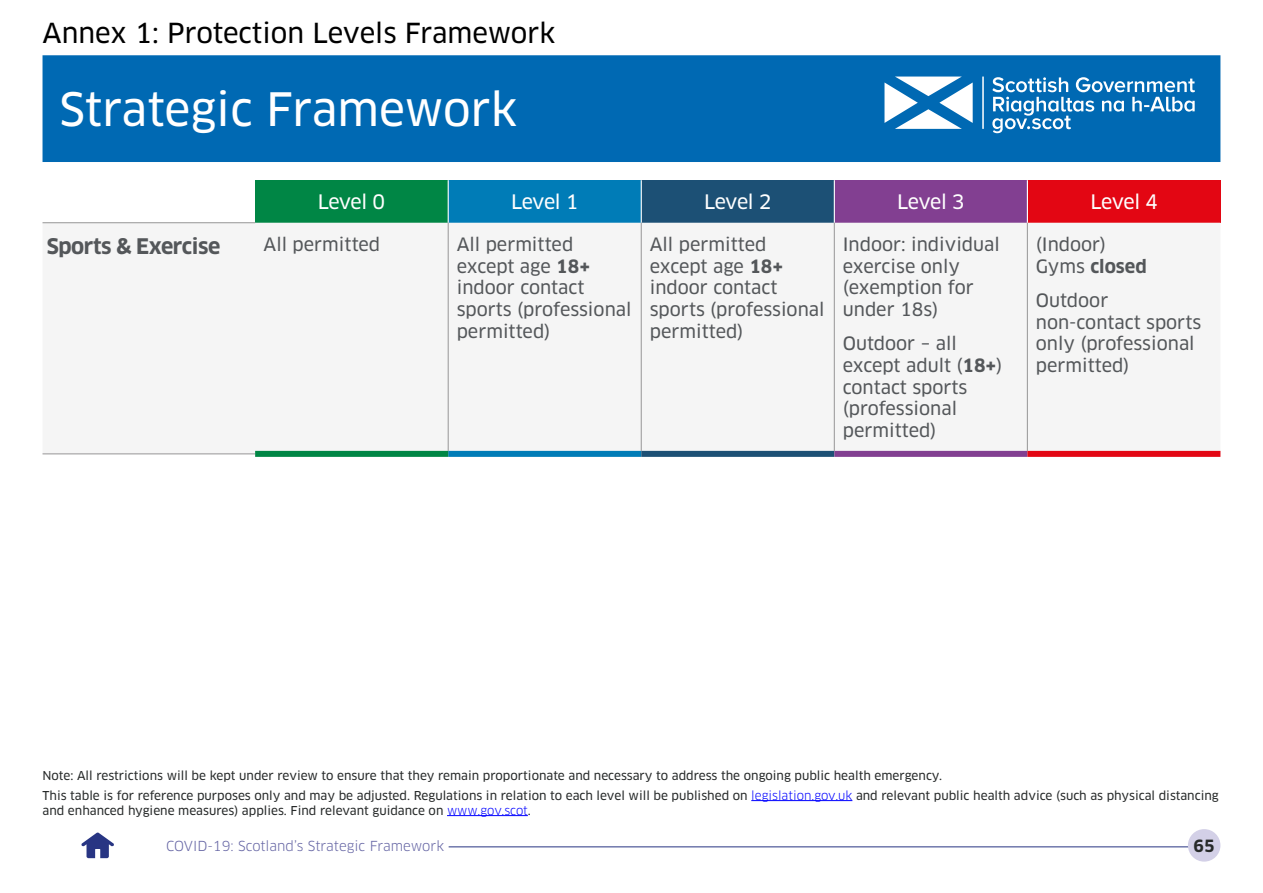
<style>
.page{position:relative;width:1263px;height:893px;background:#fff}
.page>*{position:absolute;margin:0;border:0;box-sizing:border-box;transform-origin:0 0}
.t1{font:45px "Clan News";color:#fff}
.t2{font:27px "Clan News";color:#000}
.Categories{font:700 21px "Clan";letter-spacing:-.02em;color:#54575a}
.t3{font:19.5px "Clan News";letter-spacing:-.03em;color:#fff}
.Table_Txt{font:18px/21.6px "Clan News";color:#54575a}
.t4{font:700 16.5px "Clan";color:#272a2a}
.t5{font:13.5px "Clan";color:#6565a4}
.t6{font:12px/19.2px "Clan News";color:#272a2a}
.s1{font-family:"Clan";font-weight:700}
.s2{font-family:"Clan";color:#00f}
</style>
<div class="page">
<hr style="left:449px;top:846px;width:750px;height:1px;background:#283583">
<div style="left:1188px;top:829px;width:32px;height:33px;background:#d3d0e7;border-radius:50%"></div>
<svg style="left:81px;top:832px;width:33px;height:26px"></svg>
<div style="left:43px;top:55px;width:1177px;height:107px;background:#0069b3"></div>
<hr style="left:982px;top:77px;width:2px;height:52px;background:#fff">
<svg style="left:884px;top:77px;width:89px;height:52px"></svg>
<svg style="left:992px;top:77px;width:203px;height:56px;background:#3889c3"></svg>
<hr style="left:751px;top:800px;width:101px;height:1px;background:#00f">
<hr style="left:447px;top:815px;width:81px;height:1px;background:#00f">
<div style="left:255px;top:180px;width:193px;height:43px;background:#008645"></div>
<div style="left:448px;top:180px;width:193px;height:43px;background:#007cb7"></div>
<div style="left:641px;top:180px;width:193px;height:43px;background:#1c5075"></div>
<div style="left:834px;top:180px;width:193px;height:43px;background:#823f91"></div>
<div style="left:1027px;top:180px;width:193px;height:43px;background:#e30613"></div>
<div style="left:43px;top:223px;width:1177px;height:228px;background:#f5f5f5"></div>
<hr style="left:448px;top:180px;width:1px;height:43px;background:#fff">
<hr style="left:641px;top:180px;width:1px;height:43px;background:#fff">
<hr style="left:834px;top:180px;width:1px;height:43px;background:#fff">
<hr style="left:43px;top:453px;width:212px;height:1px;background:#a1a0a1">
<hr style="left:43px;top:222px;width:212px;height:1px;background:#a1a0a1">
<hr style="left:448px;top:223px;width:1px;height:228px;background:#a1a0a1">
<hr style="left:641px;top:223px;width:1px;height:228px;background:#a1a0a1">
<hr style="left:834px;top:223px;width:1px;height:228px;background:#a1a0a1">
<hr style="left:1027px;top:223px;width:1px;height:228px;background:#a1a0a1">
<hr style="left:1027px;top:180px;width:1px;height:43px;background:#fff">
<div style="left:448px;top:451px;width:193px;height:6px;background:#007cb7"></div>
<div style="left:255px;top:451px;width:193px;height:6px;background:#008645"></div>
<div style="left:641px;top:451px;width:193px;height:6px;background:#1c5075"></div>
<div style="left:834px;top:451px;width:193px;height:6px;background:#823f91"></div>
<div style="left:1027px;top:451px;width:193px;height:6px;background:#e30613"></div>
<h2 class="t2" style="left:43px;top:16px;width:514px">Annex 1: Protection Levels Framework</h2>
<h1 class="t1" style="left:60px;top:82px;width:459px">Strategic Framework</h1>
<p class="t3" style="left:318px;top:190px;width:69px">Level 0</p>
<p class="t3" style="left:511px;top:190px;width:69px">Level 1</p>
<p class="t3" style="left:704px;top:190px;width:69px">Level 2</p>
<p class="t3" style="left:897px;top:190px;width:69px">Level 3</p>
<p class="t3" style="left:1090px;top:190px;width:69px">Level 4</p>
<p class="Categories" style="left:47px;top:233px;width:175px">Sports &amp; Exercise</p>
<p class="Table_Txt" style="left:264px;top:234px;width:118px">All permitted</p>
<p class="Table_Txt" style="left:457px;top:234px;width:176px">All permitted except age <span class="s1">18+ </span>indoor contact sports (professional permitted)</p>
<p class="Table_Txt" style="left:650px;top:234px;width:176px">All permitted except age <span class="s1">18+ </span>indoor contact sports (professional permitted)</p>
<p class="Table_Txt" style="left:843px;top:234px;width:159px">Indoor: individual exercise only (exemption for under 18s)</p>
<p class="Table_Txt" style="left:843px;top:333px;width:161px">Outdoor – all except adult (<span class="s1">18+</span>) contact sports (professional permitted)</p>
<p class="Table_Txt" style="left:1036px;top:234px;width:112px">(Indoor)<br>Gyms <span class="s1">closed</span></p>
<p class="Table_Txt" style="left:1036px;top:290px;width:167px">Outdoor non-contact sports only (professional permitted)</p>
<p class="t6" style="left:43px;top:766px;width:1178px">Note: All restrictions will be kept under review to ensure that they remain proportionate and necessary to address the ongoing public health emergency.<br>This table is for reference purposes only and may be adjusted. Regulations in relation to each level will be published on <span class="s2">legislation.gov.uk</span> and relevant public health advice (such as physical distancing</p>
<p class="t6" style="left:43px;top:801px;width:490px">and enhanced hygiene measures) applies. Find relevant guidance on <span class="s2">www.gov.scot</span>.</p>
<p class="t5" style="left:166px;top:838px;width:280px">COVID-19: Scotland’s Strategic Framework</p>
<h3 class="t4" style="left:1193px;top:835px;width:23px">65</h3>
</div>
